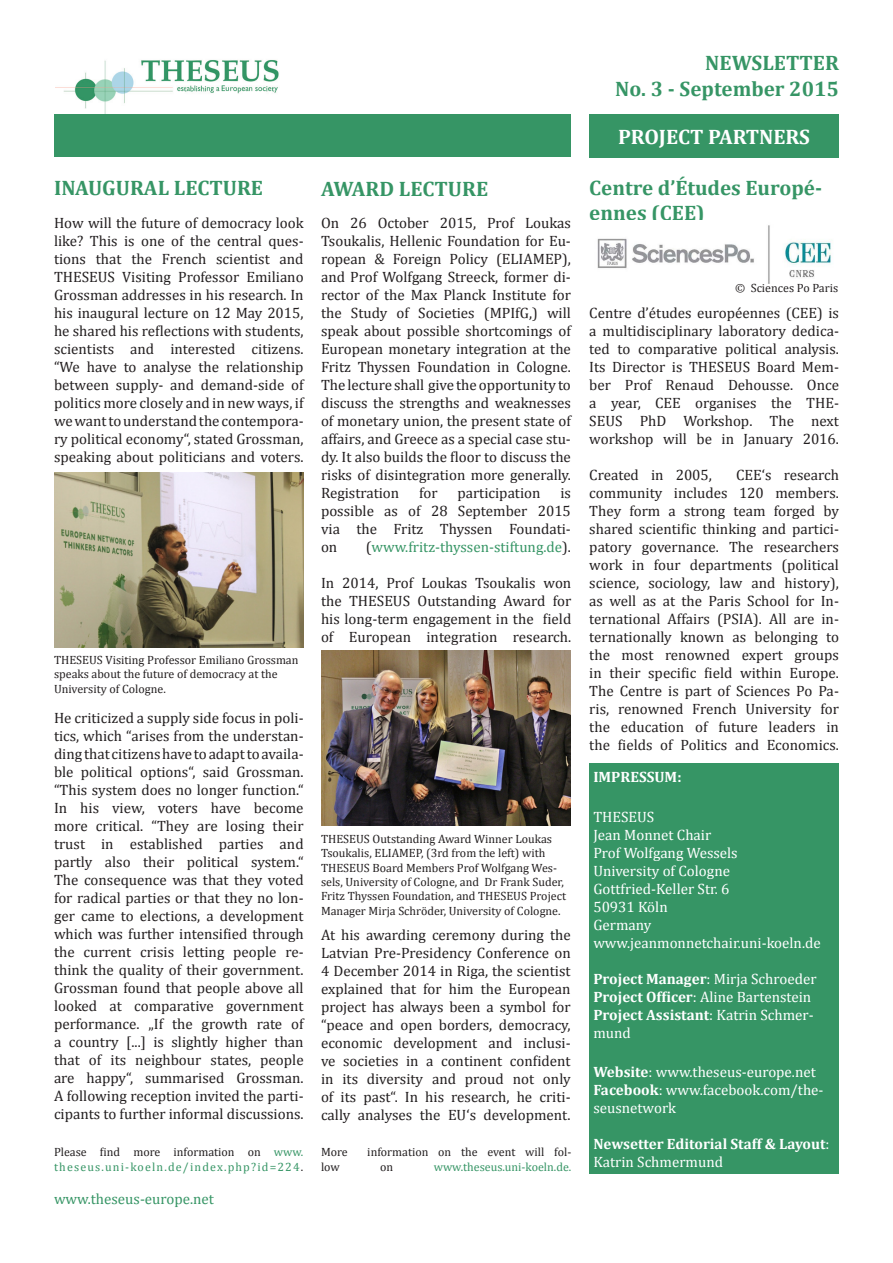
<style>
.page{position:relative;width:893px;height:1263px;background:#fff}
.page>*{position:absolute;margin:0;border:0;box-sizing:border-box;transform-origin:0 0}
.t1{font:700 21px/25.2px "Cambria";color:#369565}
.t2{font:700 21px "Cambria";color:#fff}
.t3{font:15px/18px "Cambria";color:#231f20;text-align:justify}
.t4{font:15px/18px "Cambria";color:#fff}
.t5{font:700 15px/18px "Cambria";color:#fff}
.t6{font:15px "Cambria";color:#369565}
.t7{font:12px/14.4px "Cambria";color:#231f20}
.t8{font:12px/14.4px "Cambria";color:#369565}
.s1{color:#231f20}
.s2{font-weight:700}
.s3{font-weight:400}
</style>
<div class="page">
<img style="left:55px;top:60px;width:224px;height:54px">
<div style="left:589px;top:114px;width:250px;height:43px;background:#369565"></div>
<div style="left:589px;top:763px;width:250px;height:411px;background:#369565"></div>
<div style="left:54px;top:115px;width:517px;height:42px;background:#369565"></div>
<img style="left:597px;top:225px;width:235px;height:58px">
<img style="left:54px;top:472px;width:250px;height:176px">
<img style="left:321px;top:650px;width:250px;height:176px">
<p class="t1" style="left:54px;top:174px;width:211px">INAUGURAL LECTURE</p>
<p class="t3" style="left:54px;top:213px;width:251px">How will the future of democracy look like? This is one of the central ques&shy;tions that the French scientist and THESEUS Visiting Professor Emiliano Grossman addresses in his research. In his inaugural lecture on 12 May 2015, he shared his reflections with students, scientists and interested citizens.</p>
<p class="t3" style="left:54px;top:357px;width:251px">“We have to analyse the relationship between supply- and demand-side of politics more closely and in new ways, if we want to understand the contempora&shy;ry political economy“, stated Grossman, speaking about politicians and voters.</p>
<p class="t7" style="left:54px;top:653px;width:246px">THESEUS Visiting Professor Emiliano Grossman speaks about the future of democracy at the<br>University of Cologne.</p>
<p class="t3" style="left:54px;top:709px;width:251px">He criticized a supply side focus in poli&shy;tics, which “arises from the understan&shy;ding that citizens have to adapt to availa&shy;ble political options“, said Grossman. “This system does no longer function.“</p>
<p class="t3" style="left:54px;top:799px;width:251px">In his view, voters have become more critical. “They are losing their trust in established parties and partly also their political system.“</p>
<p class="t3" style="left:54px;top:871px;width:251px">The consequence was that they voted for radical parties or that they no lon&shy;ger came to elections, a development which was further intensified through the current crisis letting people re&shy;think the quality of their government.<br>Grossman found that people above all looked at comparative government performance. „If the growth rate of a country [...] is slightly higher than that of its neighbour states, people are happy“, summarised Grossman.</p>
<p class="t3" style="left:54px;top:1087px;width:251px">A following reception invited the parti&shy;cipants to further informal discussions.</p>
<p class="t8" style="left:54px;top:1145px;width:251px"><span class="s1">Please find more information on</span> www. theseus.uni-koeln.de/index.php?id=224<span class="s1">.</span></p>
<p class="t6" style="left:54px;top:1190px;width:162px">www.theseus-europe.net</p>
<p class="t1" style="left:321px;top:176px;width:169px">AWARD LECTURE</p>
<p class="t3" style="left:321px;top:213px;width:251px">On 26 October 2015, Prof Loukas Tsoukalis, Hellenic Foundation for Eu&shy;ropean &amp; Foreign Policy (ELIAMEP), and Prof Wolfgang Streeck, former di&shy;rector of the Max Planck Institute for the Study of Societies (MPIfG,) will speak about possible shortcomings of European monetary integration at the Fritz Thyssen Foundation in Cologne.</p>
<p class="t3" style="left:321px;top:375px;width:251px">The lecture shall give the opportunity to discuss the strengths and weaknesses of monetary union, the present state of affairs, and Greece as a special case stu&shy;dy. It also builds the floor to discuss the risks of disintegration more generally.</p>
<p class="t3" style="left:321px;top:483px;width:80px">Registration</p>
<p class="t3" style="left:419px;top:483px;width:20px">for</p>
<p class="t3" style="left:457px;top:483px;width:85px">participation</p>
<p class="t3" style="left:321px;top:483px;width:251px;text-indent:239px">is possible as of 28 September 2015 via the Fritz Thyssen Foundati&shy;on</p>
<p class="t6" style="left:366px;top:538px;width:207px"><span class="s1">(</span>www.fritz-thyssen-stiftung.de<span class="s1">).</span></p>
<p class="t3" style="left:321px;top:573px;width:252px">In 2014, Prof Loukas Tsoukalis won the THESEUS Outstanding Award for his long-term engagement in the field of European integration research.</p>
<p class="t7" style="left:321px;top:831px;width:247px">THESEUS Outstanding Award Winner Loukas Tsoukalis, ELIAMEP, (3rd from the left) with THESEUS Board Members Prof Wolfgang Wes&shy;sels, University of Cologne, and Dr Frank Suder, Fritz Thyssen Foundation, and THESEUS Project Manager Mirja Schröder, University of Cologne.</p>
<p class="t3" style="left:321px;top:925px;width:251px">At his awarding ceremony during the Latvian Pre-Presidency Conference on 4 December 2014 in Riga, the scientist explained that for him the European project has always been a symbol for “peace and open borders, democracy, economic development and inclusi&shy;ve societies in a continent confident in its diversity and proud not only of its past“. In his research, he criti&shy;cally analyses the EU‘s development.</p>
<p class="t7" style="left:321px;top:1145px;width:28px">More</p>
<p class="t7" style="left:367px;top:1145px;width:205px">information on the event will fol-</p>
<p class="t7" style="left:321px;top:1159px;width:20px">low</p>
<p class="t7" style="left:380px;top:1159px;width:15px">on</p>
<p class="t8" style="left:434px;top:1159px;width:139px">www.theseus.uni-koeln.de.</p>
<p class="t1" style="left:705px;top:50px;width:135px">NEWSLETTER</p>
<p class="t1" style="left:615px;top:75px;width:225px">No. 3 - September 2015</p>
<p class="t2" style="left:618px;top:122px;width:194px">PROJECT PARTNERS</p>
<p class="t1" style="left:589px;top:174px;width:234px">Centre d’Études Europé&shy;ennes (CEE)</p>
<p class="t7" style="left:735px;top:281px;width:105px">© Sciences Po Paris</p>
<p class="t3" style="left:589px;top:303px;width:251px">Centre d’études européennes (CEE) is a multidisciplinary laboratory dedica&shy;ted to comparative political analysis.</p>
<p class="t3" style="left:589px;top:357px;width:251px">Its Director is THESEUS Board Mem&shy;ber Prof Renaud Dehousse. Once a year, CEE organises the THE-SEUS PhD Workshop. The next workshop will be in January 2016.</p>
<p class="t3" style="left:589px;top:465px;width:124px">Created in 2005,</p>
<p class="t3" style="left:589px;top:465px;width:251px;text-indent:147px">CEE‘s research community includes 120 members.<br>They form a strong team forged by shared scientific thinking and partici&shy;patory governance. The researchers work in four departments (political science, sociology, law and history), as well as at the Paris School for In&shy;ternational Affairs (PSIA). All are in&shy;ternationally known as belonging to the most renowned expert groups in their specific field within Europe.</p>
<p class="t3" style="left:589px;top:681px;width:251px">The Centre is part of Sciences Po Pa&shy;ris, renowned French University for the education of future leaders in the fields of Politics and Economics.</p>
<p class="t5" style="left:593px;top:767px;width:90px">IMPRESSUM:</p>
<p class="t4" style="left:593px;top:807px;width:63px">THESEUS</p>
<p class="t4" style="left:593px;top:825px;width:119px">Jean Monnet Chair</p>
<p class="t4" style="left:593px;top:843px;width:146px">Prof Wolfgang Wessels</p>
<p class="t4" style="left:593px;top:861px;width:138px">University of Cologne</p>
<p class="t4" style="left:593px;top:879px;width:138px">Gottfried-Keller Str. 6</p>
<p class="t4" style="left:593px;top:897px;width:76px">50931 Köln</p>
<p class="t4" style="left:593px;top:915px;width:60px">Germany</p>
<p class="t4" style="left:593px;top:933px;width:229px">www.jeanmonnetchair.uni-koeln.de</p>
<p class="t4" style="left:593px;top:969px;width:225px"><span class="s2">Project Manager</span>: Mirja Schroeder</p>
<p class="t4" style="left:593px;top:987px;width:222px"><span class="s2">Project Officer</span>: Aline Bartenstein<br><span class="s2">Project Assistant</span>: Katrin Schmer&shy;mund</p>
<p class="t4" style="left:593px;top:1063px;width:224px"><span class="s2">Website</span>: www.theseus-europe.net</p>
<p class="t4" style="left:593px;top:1081px;width:232px"><span class="s2">Facebook</span>: www.facebook.com/the&shy;seusnetwork</p>
<p class="t5" style="left:593px;top:1134px;width:238px">Newsetter Editorial Staff &amp; Layout<span class="s3">:<br>Katrin Schmermund</span></p>
</div>
